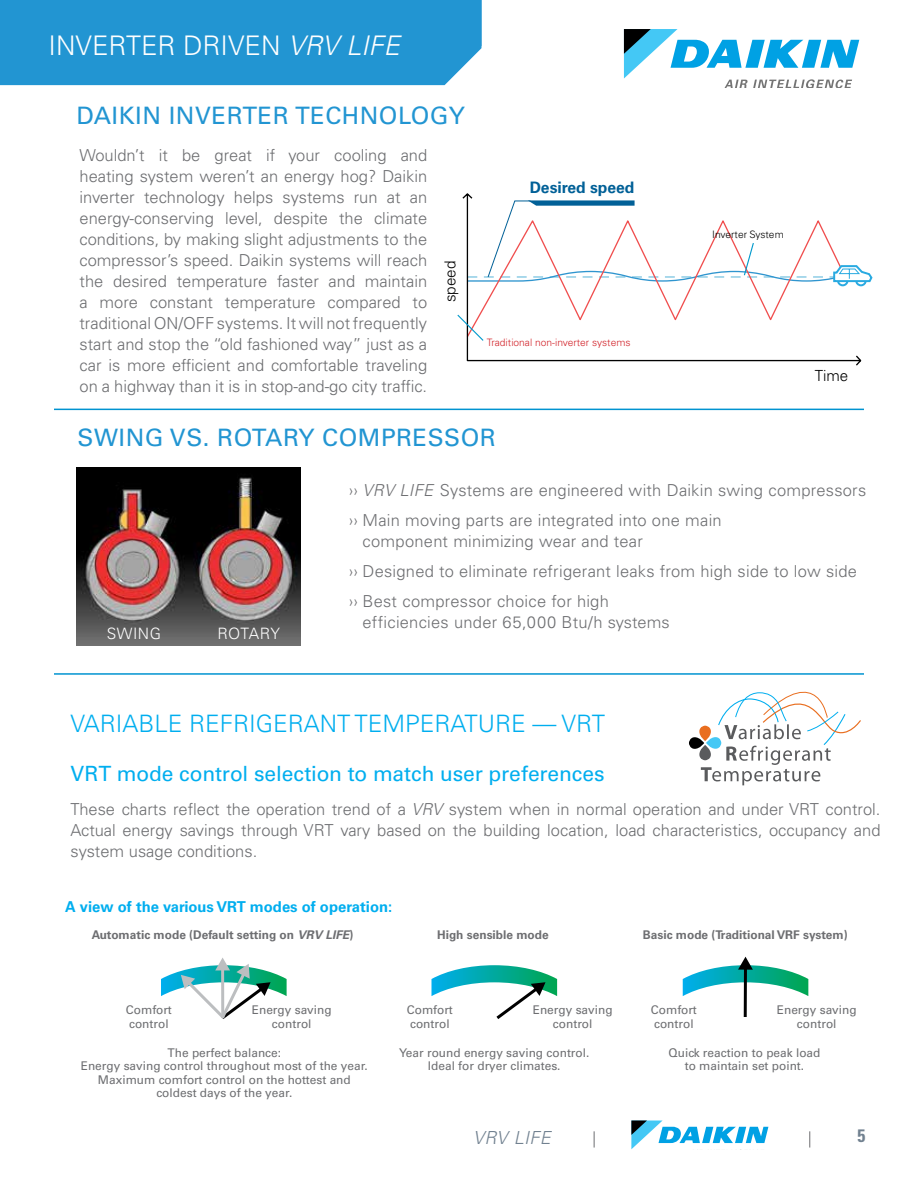
<style>
.page{position:relative;width:918px;height:1188px;background:#fff}
.page>*{position:absolute;margin:0;border:0;box-sizing:border-box;transform-origin:0 0}
.t1{font:300 27px "Univers LT Pro 45";color:#fff}
.t2{font:24px "Univers LT Pro 55 Roman";letter-spacing:.02em;color:#2295d2}
.t3{font:300 24px "Univers LT Pro 45";color:#00aeef}
.t4{font:21px "Univers LT Pro 55 Roman";letter-spacing:-.005em;color:#00aeef}
.t5{font:italic 300 18px "Univers LT Pro 45";letter-spacing:.02em;color:#718190}
.t6{font:700 condensed 18px "Univers LT Pro";color:#718190}
.t7{font:300 16.5px/21px "Univers LT Pro 45";letter-spacing:.01em;color:#6d6e71}
.t8{font:300 16.5px "Univers LT Pro 45";letter-spacing:.05em;color:#fff}
.t9{font:700 15.9px "Univers LT Std";color:#016097}
.t10{font:300 15.6px "Univers LT Pro 45";letter-spacing:.025em;color:#fff}
.t11{font:300 15.3px "Univers LT Std";color:#010101}
.t12{font:300 15.15px "Univers LT Std";color:#010101}
.t13{font:700 15px "Univers LT Std";color:#00aeef}
.t14{font:12px/13.5px "Univers LT Std";color:#6d6e71;text-align:center}
.t15{font:700 12px "Univers LT Std";color:#6d6e71}
.t16{font:300 10.2px "Univers LT Pro 45";color:#d2232a}
.t17{font:300 10.2px "Univers LT Pro 45";color:#000}
.s1{font-style:italic}
.s2{font-family:"Univers LT Pro";font-weight:400;font-stretch:condensed}
.s3{font-family:"Univers";font-style:italic}
</style>
<div class="page">
<svg style="left:809px;top:1131px;width:1px;height:17px"></svg>
<svg style="left:594px;top:1131px;width:1px;height:17px"></svg>
<div style="left:0;top:0;width:482px;height:85px;background:#2295d2"></div>
<svg style="left:624px;top:29px;width:235px;height:58px"></svg>
<hr style="left:54px;top:409px;width:810px;height:1px;background:#0093d0">
<hr style="left:54px;top:673px;width:810px;height:2px;background:#0093d0">
<img style="left:76px;top:467px;width:224px;height:178px">
<svg style="left:431px;top:965px;width:126px;height:54px"></svg>
<svg style="left:161px;top:958px;width:126px;height:61px"></svg>
<hr style="left:744px;top:967px;width:3px;height:50px;background:#000">
<svg style="left:683px;top:957px;width:125px;height:39px"></svg>
<svg style="left:701px;top:692px;width:160px;height:93px"></svg>
<svg style="left:699px;top:745px;width:12px;height:16px"></svg>
<svg style="left:706px;top:737px;width:16px;height:12px"></svg>
<svg style="left:699px;top:725px;width:12px;height:16px"></svg>
<svg style="left:689px;top:737px;width:15px;height:12px"></svg>
<div style="left:855px;top:275px;width:12px;height:11px;border:2px solid #29aae1;border-radius:50%"></div>
<svg style="left:462px;top:193px;width:400px;height:173px"></svg>
<svg style="left:457px;top:313px;width:28px;height:29px"></svg>
<svg style="left:466px;top:200px;width:407px;height:83px"></svg>
<svg style="left:631px;top:1121px;width:137px;height:28px"></svg>
<h1 class="t1" style="left:49px;top:27px;width:353px">INVERTER DRIVEN <span class="s1">VRV LIFE</span></h1>
<p class="t8" style="left:80px;top:31px;width:230px">VRV IV STRATOS FEATURES</p>
<h2 class="t2" style="left:76px;top:99px;width:390px">DAIKIN INVERTER TECHNOLOGY</h2>
<p class="t7" style="left:80px;top:144px;width:349px;text-align:justify">Wouldn’t it be great if your cooling and heating system weren’t an energy hog? Daikin inverter technology helps systems run at an energy-conserving level, despite the climate conditions, by making slight adjustments to the compressor’s speed. Daikin systems will reach the desired temperature faster and maintain a more constant temperature compared to traditional ON/OFF systems. It will not frequently start and stop the “old fashioned way” just as a car is more efficient and comfortable traveling on a highway than it is in stop-and-go city traffic.</p>
<p class="t12" style="left:441px;top:302px;width:43px;rotate:-90deg">speed</p>
<p class="t9" style="left:530px;top:178px;width:106px">Desired speed</p>
<p class="t16" style="left:487px;top:336px;width:145px">Traditional non-inverter systems</p>
<h2 class="t2" style="left:78px;top:421px;width:420px">SWING VS. ROTARY COMPRESSOR</h2>
<p class="t17" style="left:712px;top:227px;width:73px">Inverter System</p>
<p class="t11" style="left:815px;top:366px;width:35px">Time</p>
<p class="t10" style="left:107px;top:624px;width:56px">SWING</p>
<p class="t10" style="left:218px;top:624px;width:64px">ROTARY</p>
<p class="t7" style="left:349px;top:475px;width:519px;line-height:30px">›› <span class="s1">VRV LIFE</span> Systems are engineered with Daikin swing compressors ›› Main moving parts are integrated into one main</p>
<p class="t7" style="left:349px;top:526px;width:510px;line-height:30px;text-indent:14px">component minimizing wear and tear<br>›› Designed to eliminate refrigerant leaks from high side to low side ›› Best compressor choice for high</p>
<p class="t7" style="left:362px;top:611px;width:309px">efficiencies under 65,000 Btu/h systems</p>
<h2 class="t3" style="left:70px;top:707px;width:536px">VARIABLE REFRIGERANT TEMPERATURE <span class="s2">—</span> VRT</h2>
<p class="t4" style="left:70px;top:759px;width:536px">VRT mode control selection to match user preferences</p>
<p class="t7" style="left:70px;top:799px;width:812px;text-align:justify">These charts reflect the operation trend of a <span class="s1">VRV</span> system when in normal operation and under VRT control.<br>Actual energy savings through VRT vary based on the building location, load characteristics, occupancy and system usage conditions.</p>
<p class="t13" style="left:65px;top:898px;width:329px">A view of the various VRT modes of operation:</p>
<p class="t15" style="left:92px;top:928px;width:263px">Automatic mode (Default setting on <span class="s3">VRV LIFE</span>)</p>
<p class="t15" style="left:437px;top:928px;width:113px">High sensible mode</p>
<p class="t15" style="left:643px;top:928px;width:206px">Basic mode (Traditional VRF system)</p>
<p class="t14" style="left:126px;top:1003px;width:47px;text-align:left">Comfort control</p>
<p class="t14" style="left:252px;top:1003px;width:81px">Energy saving control</p>
<p class="t14" style="left:407px;top:1003px;width:47px;text-align:left">Comfort control</p>
<p class="t14" style="left:399px;top:1046px;width:192px">Year round energy saving control.<br>Ideal for dryer climates.</p>
<p class="t14" style="left:669px;top:1046px;width:153px">Quick reaction to peak load to maintain set point.</p>
<p class="t14" style="left:533px;top:1003px;width:81px">Energy saving control</p>
<p class="t14" style="left:651px;top:1003px;width:47px;text-align:left">Comfort control</p>
<p class="t14" style="left:777px;top:1003px;width:81px">Energy saving control</p>
<p class="t14" style="left:81px;top:1046px;width:289px">The perfect balance:<br>Energy saving control throughout most of the year.<br>Maximum comfort control on the hottest and coldest days of the year.</p>
<p class="t5" style="left:473px;top:1126px;width:79px">VRV LIFE</p>
<p class="t6" style="left:858px;top:1125px;width:9px">5</p>
</div>
